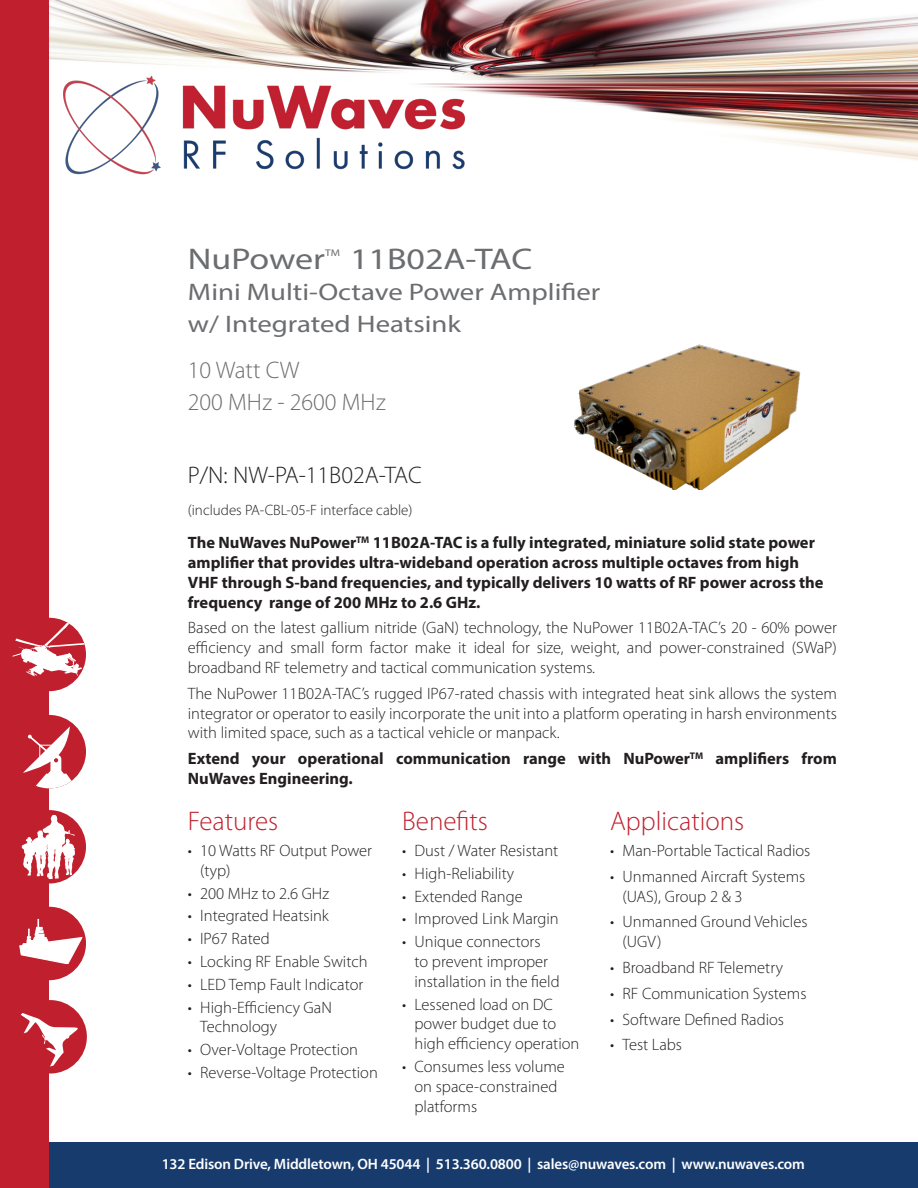
<style>
.page{position:relative;width:918px;height:1188px;background:#fff}
.page>*{position:absolute;margin:0;border:0;box-sizing:border-box;transform-origin:0 0}
.product_name{font:30px "Myriad Pro";color:#6c6d70;scale:1.2 1}
.sub_heads{font:300 27px "Myriad Pro";color:#c0202e}
.product_name-2{font:24px/31.5px "Myriad Pro";color:#6c6d70;scale:1.2 1}
.product_name-3{font:300 24px/31.5px "Myriad Pro";color:#6c6d70}
.P_N_number{font:300 24px "Myriad Pro";color:#231f20}
.body_copy{font:300 16.5px/19.8px "Myriad Pro";color:#231f20}
.body_heads{font:700 16.5px/19.8px "Myriad Pro";color:#231f20}
.body_copy-2{font:700 16.5px/19.8px "Myriad Pro";color:#231f20}
.t1{font:600 15px "Myriad Pro";letter-spacing:-.01em;color:#fff}
.P_N_number-2{font:300 15px "Myriad Pro";color:#231f20}
.product_name-4{font:9.6px "Myriad Pro";color:#6c6d70;scale:1.2 1}
</style>
<div class="page">
<img style="left:574px;top:344px;width:227px;height:146px">
<img style="left:49px;top:0;width:869px;height:160px">
<div style="left:37px;top:1143px;width:881px;height:45px;background:#183b6e"></div>
<div style="left:0;top:0;width:49px;height:1188px;background:#c0202e"></div>
<div style="left:13px;top:618px;width:73px;height:73px;background:#c0202e;border-radius:50%"></div>
<svg style="left:13px;top:621px;width:73px;height:55px"></svg>
<div style="left:13px;top:715px;width:73px;height:73px;background:#c0202e;border-radius:50%"></div>
<svg style="left:23px;top:726px;width:50px;height:62px"></svg>
<div style="left:13px;top:810px;width:73px;height:74px;background:#c0202e;border-radius:50%"></div>
<svg style="left:22px;top:815px;width:53px;height:64px"></svg>
<div style="left:13px;top:907px;width:73px;height:73px;background:#c0202e;border-radius:50%"></div>
<svg style="left:19px;top:919px;width:64px;height:45px"></svg>
<div style="left:13px;top:1000px;width:74px;height:74px;background:#c0202e;border-radius:50%"></div>
<svg style="left:20px;top:1013px;width:58px;height:54px"></svg>
<img style="left:64px;top:75px;width:410px;height:100px">
<p class="product_name" style="left:188px;top:240px;width:116px">NuPower</p>
<p class="product_name-4" style="left:325px;top:247px;width:14px">TM</p>
<p class="product_name" style="left:350px;top:240px;width:153px">11B02A-TAC</p>
<p class="product_name-2" style="left:188px;top:276px;width:345px">Mini Multi-Octave Power Amplifier w/ Integrated Heatsink</p>
<p class="product_name-3" style="left:188px;top:354px;width:199px">10 Watt CW<br>200 MHz - 2600 MHz</p>
<p class="P_N_number" style="left:188px;top:461px;width:235px">P/N: NW-PA-11B02A-TAC</p>
<p class="P_N_number-2" style="left:188px;top:501px;width:226px">(includes PA-CBL-05-F interface cable)</p>
<p class="body_heads" style="left:188px;top:532px;width:637px">The NuWaves NuPower<sup>TM</sup> 11B02A-TAC is a fully integrated, miniature solid state power amplifier that provides ultra-wideband operation across multiple octaves from high VHF through S-band frequencies, and typically delivers 10 watts of RF power across the frequency range of 200 MHz to 2.6 GHz.</p>
<p class="body_copy" style="left:188px;top:618px;width:651px;text-align:justify">Based on the latest gallium nitride (GaN) technology, the NuPower 11B02A-TAC’s 20 - 60% power efficiency and small form factor make it ideal for size, weight, and power-constrained (SWaP) broadband RF telemetry and tactical communication systems.</p>
<p class="body_copy" style="left:188px;top:683px;width:651px;text-align:justify">The NuPower 11B02A-TAC’s rugged IP67-rated chassis with integrated heat sink allows the system integrator or operator to easily incorporate the unit into a platform operating in harsh environments with limited space, such as a tactical vehicle or manpack.</p>
<p class="body_copy-2" style="left:188px;top:748px;width:651px">Extend your operational communication range with NuPower<sup>TM</sup> amplifiers from<br>NuWaves Engineering.</p>
<p class="sub_heads" style="left:188px;top:805px;width:92px">Features</p>
<p class="body_copy" style="left:200px;top:840px;width:173px;text-indent:-12px">• 10 Watts RF Output Power (typ)</p>
<p class="body_copy" style="left:188px;top:883px;width:143px">• 200 MHz to 2.6 GHz</p>
<p class="body_copy" style="left:188px;top:906px;width:143px">• Integrated Heatsink</p>
<p class="body_copy" style="left:188px;top:929px;width:83px">• IP67 Rated</p>
<p class="body_copy" style="left:188px;top:951px;width:181px">• Locking RF Enable Switch</p>
<p class="body_copy" style="left:188px;top:974px;width:177px">• LED Temp Fault Indicator</p>
<p class="body_copy" style="left:200px;top:997px;width:133px;text-indent:-12px">• High-Efficiency GaN<br>Technology</p>
<p class="body_copy" style="left:188px;top:1040px;width:172px">• Over-Voltage Protection</p>
<p class="body_copy" style="left:188px;top:1062px;width:191px">• Reverse-Voltage Protection</p>
<p class="sub_heads" style="left:402px;top:805px;width:87px">Benefits</p>
<p class="body_copy" style="left:402px;top:840px;width:158px">• Dust / Water Resistant</p>
<p class="body_copy" style="left:402px;top:863px;width:114px">• High-Reliability</p>
<p class="body_copy" style="left:402px;top:886px;width:122px">• Extended Range</p>
<p class="body_copy" style="left:402px;top:909px;width:158px">• Improved Link Margin</p>
<p class="body_copy" style="left:415px;top:932px;width:147px;text-indent:-12px">• Unique connectors<br>to prevent improper installation in the field</p>
<p class="body_copy" style="left:415px;top:994px;width:166px;text-indent:-12px">• Lessened load on DC power budget due to high efficiency operation</p>
<p class="body_copy" style="left:415px;top:1057px;width:152px;text-indent:-12px">• Consumes less volume on space-constrained platforms</p>
<p class="sub_heads" style="left:610px;top:805px;width:136px">Applications</p>
<p class="body_copy" style="left:610px;top:840px;width:202px">• Man-Portable Tactical Radios</p>
<p class="body_copy" style="left:623px;top:866px;width:184px;text-indent:-12px">• Unmanned Aircraft Systems (UAS), Group 2 &amp; 3</p>
<p class="body_copy" style="left:623px;top:912px;width:187px;text-indent:-12px">• Unmanned Ground Vehicles (UGV)</p>
<p class="body_copy" style="left:610px;top:957px;width:174px">• Broadband RF Telemetry</p>
<p class="body_copy" style="left:610px;top:983px;width:198px">• RF Communication Systems</p>
<p class="body_copy" style="left:610px;top:1009px;width:175px">• Software Defined Radios</p>
<p class="body_copy" style="left:610px;top:1035px;width:73px">• Test Labs</p>
<p class="t1" style="left:162px;top:1155px;width:645px">132 Edison Drive, Middletown, OH 45044 | 513.360.0800 | sales@nuwaves.com | www.nuwaves.com</p>
</div>
